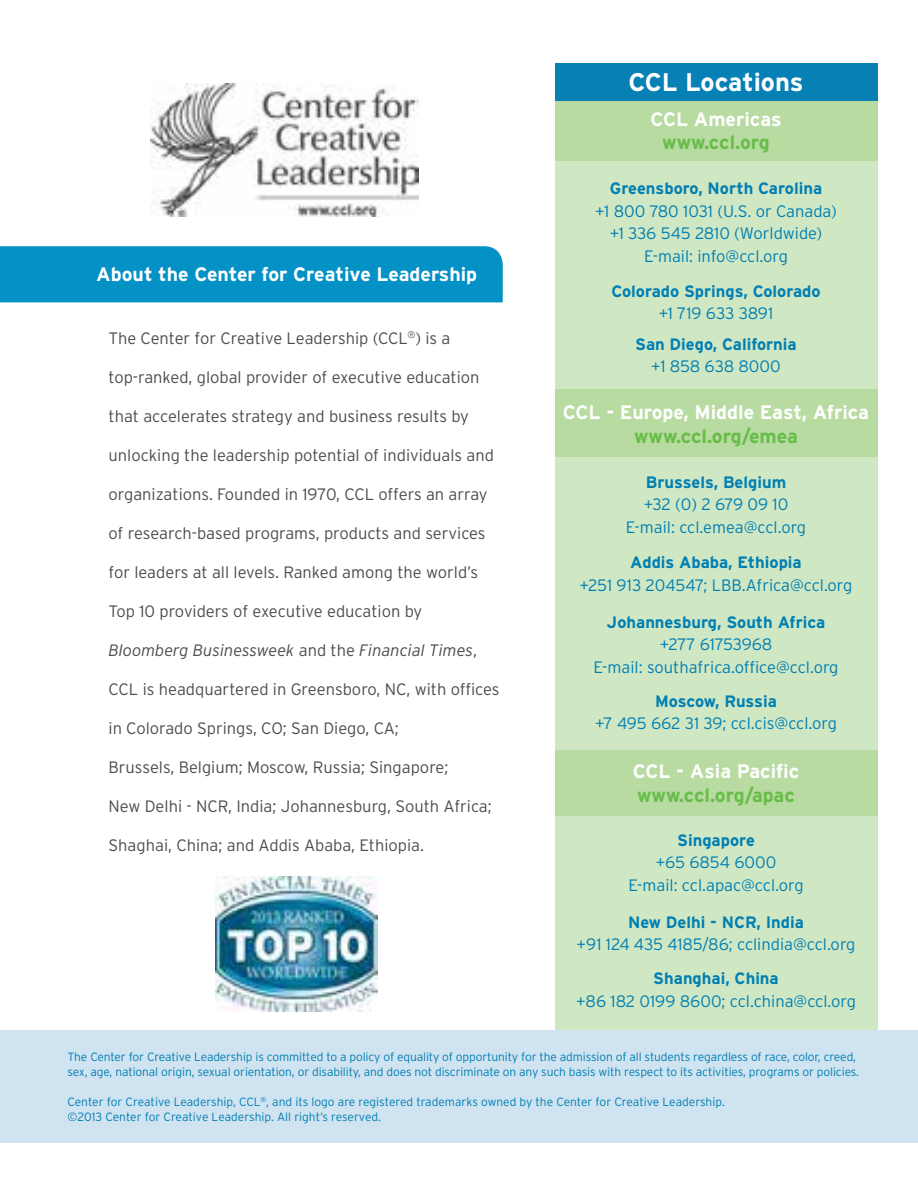
<style>
.page{position:relative;width:918px;height:1188px;background:#fff}
.page>*{position:absolute;margin:0;border:0;box-sizing:border-box;transform-origin:0 0}
.t1{font:700 25.5px "Interstate";color:#fff}
.t2{font:700 19.5px "Interstate";color:#fff}
.t3{font:700 19.5px "Interstate";color:#68bd49}
.t4{font:300 16.5px "Interstate";color:#4d4d4f}
.t5{font:300 16.5px/22.5px "Interstate";color:#007fb3;text-align:center}
.t6{font:700 16.5px "Interstate";color:#007fb3}
.t7{font:italic 300 16.5px "Interstate";color:#4d4d4f}
.t8{font:300 12px/15px "Interstate";letter-spacing:-.01em;color:#007fb3}
.s1{font-style:normal}
</style>
<div class="page">
<div style="left:555px;top:812px;width:323px;height:218px;background:#d0e7c3"></div>
<div style="left:555px;top:748px;width:323px;height:68px;background:#b7dba1"></div>
<div style="left:555px;top:160px;width:323px;height:241px;background:#d0e7c3"></div>
<div style="left:555px;top:100px;width:323px;height:61px;background:#b7dba1"></div>
<div style="left:555px;top:449px;width:323px;height:301px;background:#d0e7c3"></div>
<div style="left:555px;top:63px;width:323px;height:37px;background:#0680b5"></div>
<div style="left:555px;top:389px;width:323px;height:67px;background:#b7dba1"></div>
<div style="left:0;top:246px;width:503px;height:56px;background:#0491c6"></div>
<img style="left:215px;top:876px;width:162px;height:135px">
<img style="left:150px;top:84px;width:268px;height:133px">
<div style="left:0;top:1030px;width:918px;height:113px;background:#d0e3f0"></div>
<h1 class="t1" style="left:628px;top:68px;width:177px">CCL Locations</h1>
<p class="t2" style="left:650px;top:108px;width:133px">CCL Americas</p>
<p class="t3" style="left:662px;top:131px;width:109px">www.ccl.org</p>
<p class="t2" style="left:96px;top:264px;width:383px">About the Center for Creative Leadership</p>
<p class="t4" style="left:109px;top:329px;width:343px">The Center for Creative Leadership (CCL<sup>®</sup>) is a</p>
<p class="t4" style="left:109px;top:368px;width:373px">top-ranked, global provider of executive education</p>
<p class="t4" style="left:109px;top:407px;width:362px">that accelerates strategy and business results by</p>
<p class="t4" style="left:109px;top:446px;width:387px">unlocking the leadership potential of individuals and</p>
<p class="t4" style="left:109px;top:485px;width:381px">organizations. Founded in 1970, CCL offers an array</p>
<p class="t4" style="left:109px;top:524px;width:379px">of research-based programs, products and services</p>
<p class="t4" style="left:109px;top:563px;width:371px">for leaders at all levels. Ranked among the world’s</p>
<p class="t4" style="left:109px;top:602px;width:315px">Top 10 providers of executive education by</p>
<p class="t7" style="left:109px;top:641px;width:370px">Bloomberg Businessweek <span class="s1">and the</span> Financial Times<span class="s1">,</span></p>
<p class="t4" style="left:109px;top:680px;width:393px">CCL is headquartered in Greensboro, NC, with offices</p>
<p class="t4" style="left:109px;top:719px;width:292px">in Colorado Springs, CO; San Diego, CA;</p>
<p class="t4" style="left:109px;top:758px;width:341px">Brussels, Belgium; Moscow, Russia; Singapore;</p>
<p class="t4" style="left:109px;top:797px;width:385px">New Delhi - NCR, India; Johannesburg, South Africa;</p>
<p class="t4" style="left:109px;top:836px;width:317px">Shaghai, China; and Addis Ababa, Ethiopia.</p>
<p class="t6" style="left:610px;top:179px;width:214px">Greensboro, North Carolina</p>
<p class="t5" style="left:595px;top:200px;width:243px">+1 800 780 1031 (U.S. or Canada) +1 336 545 2810 (Worldwide)<br>E-mail: info@ccl.org</p>
<p class="t6" style="left:611px;top:282px;width:211px">Colorado Springs, Colorado</p>
<p class="t5" style="left:659px;top:302px;width:116px">+1 719 633 3891</p>
<p class="t6" style="left:635px;top:335px;width:163px">San Diego, California</p>
<p class="t5" style="left:651px;top:355px;width:131px">+1 858 638 8000</p>
<p class="t2" style="left:563px;top:402px;width:308px">CCL - Europe, Middle East, Africa</p>
<p class="t3" style="left:634px;top:425px;width:165px">www.ccl.org/emea</p>
<p class="t6" style="left:646px;top:473px;width:142px">Brussels, Belgium</p>
<p class="t5" style="left:626px;top:493px;width:182px">+32 (0) 2 679 09 10<br>E-mail: ccl.emea@ccl.org</p>
<p class="t6" style="left:630px;top:553px;width:173px">Addis Ababa, Ethiopia</p>
<p class="t5" style="left:580px;top:573px;width:274px">+251 913 204547; LBB.Africa@ccl.org</p>
<p class="t6" style="left:607px;top:613px;width:220px">Johannesburg, South Africa</p>
<p class="t5" style="left:594px;top:633px;width:246px">+277 61753968<br>E-mail: southafrica.office@ccl.org</p>
<p class="t6" style="left:655px;top:692px;width:123px">Moscow, Russia</p>
<p class="t5" style="left:595px;top:712px;width:243px">+7 495 662 31 39; ccl.cis@ccl.org</p>
<p class="t2" style="left:633px;top:761px;width:168px">CCL - Asia Pacific</p>
<p class="t3" style="left:637px;top:784px;width:159px">www.ccl.org/apac</p>
<p class="t6" style="left:677px;top:831px;width:79px">Singapore</p>
<p class="t5" style="left:629px;top:851px;width:177px">+65 6854 6000<br>E-mail: ccl.apac@ccl.org</p>
<p class="t6" style="left:628px;top:913px;width:178px">New Delhi - NCR, India</p>
<p class="t5" style="left:577px;top:933px;width:280px">+91 124 435 4185/86; cclindia@ccl.org</p>
<p class="t6" style="left:653px;top:969px;width:127px">Shanghai, China</p>
<p class="t5" style="left:576px;top:990px;width:281px">+86 182 0199 8600; ccl.china@ccl.org</p>
<p class="t8" style="left:68px;top:1050px;width:793px">The Center for Creative Leadership is committed to a policy of equality of opportunity for the admission of all students regardless of race, color, creed, sex, age, national origin, sexual orientation, or disability, and does not discriminate on any such basis with respect to its activities, programs or policies.</p>
<p class="t8" style="left:68px;top:1095px;width:659px">Center for Creative Leadership, CCL<sup>®</sup>, and its logo are registered trademarks owned by the Center for Creative Leadership. ©2013 Center for Creative Leadership. All right’s reserved.</p>
</div>
